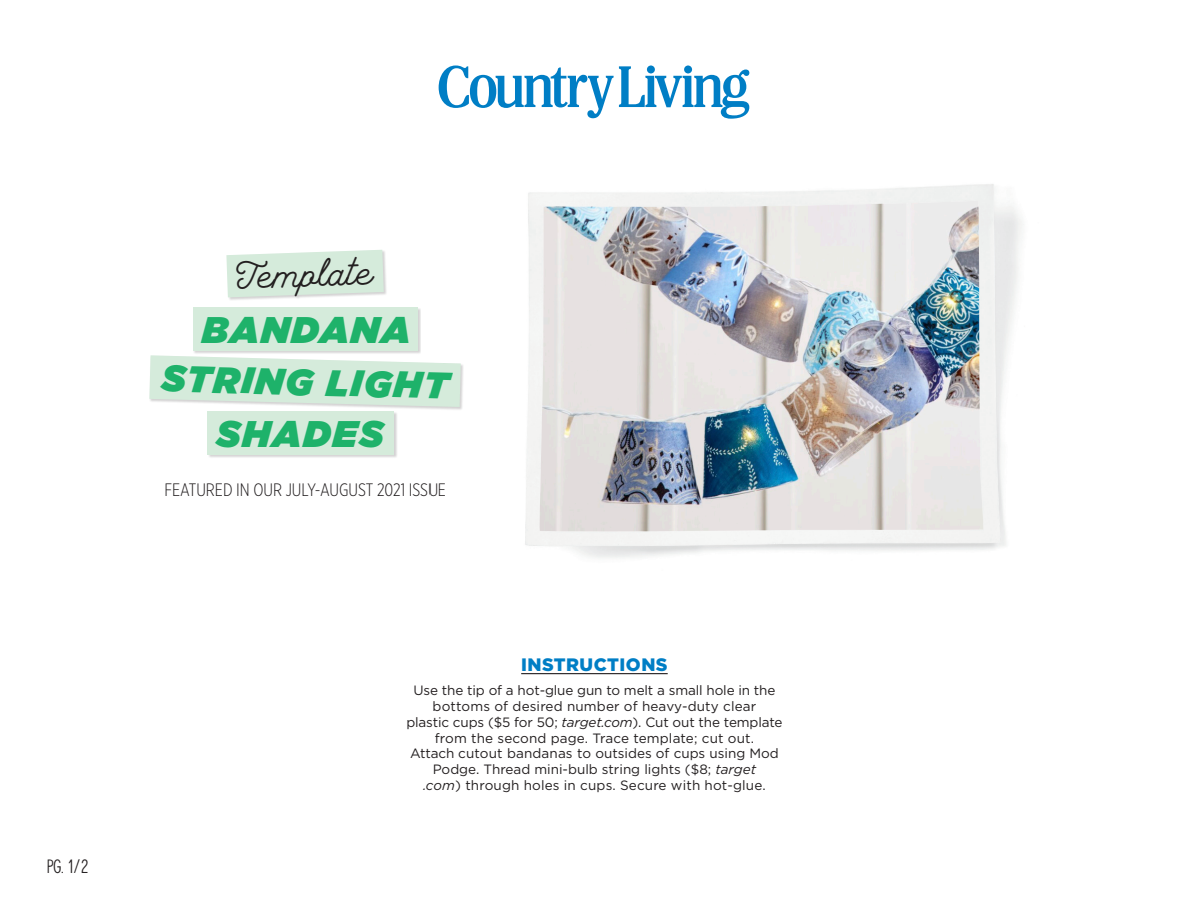
<style>
.page{position:relative;width:1188px;height:918px;background:#fff}
.page>*{position:absolute;margin:0;border:0;box-sizing:border-box;transform-origin:0 0}
.t1{font:37.65px "Hanley Pro Monoline";color:#231f20}
.BODY_gotham{font:italic 900 37.05px "Gotham";letter-spacing:.05em;color:#1eb26a}
.t2{font:300 18px "Gotham X Narrow";color:#231f20}
.t3{font:900 18px "Gotham";letter-spacing:.025em;color:#007ec5}
.t4{font:18px "Hanley Pro Slim";color:#231f20}
.BODY_small_7_5_9_5{font:13.5px/15.8px "Gotham";color:#231f20;text-align:center}
.s1{font-style:italic}
</style>
<div class="page">
<svg style="left:439px;top:65px;width:310px;height:54px"></svg>
<div style="left:227px;top:250px;width:161px;height:51px;background:#231f20;opacity:.2"></div>
<svg style="left:226px;top:250px;width:158px;height:47px;background:#d8ebdd"></svg>
<div style="left:150px;top:355px;width:315px;height:56px;background:#231f20;opacity:.2"></div>
<svg style="left:149px;top:355px;width:281px;height:52px;background:#daecdf"></svg>
<div style="left:208px;top:411px;width:189px;height:48px;background:#231f20;opacity:.2"></div>
<div style="left:208px;top:412px;width:186px;height:43px;background:#d5ebdb"></div>
<div style="left:193px;top:307px;width:228px;height:48px;background:#231f20;opacity:.2"></div>
<div style="left:193px;top:307px;width:225px;height:44px;background:#d5ebdb"></div>
<img style="left:430px;top:355px;width:35px;height:56px">
<img style="left:525px;top:184px;width:499px;height:374px">
<hr style="left:521px;top:673px;width:147px;height:1px;background:#231f20">
<p class="t4" style="left:47px;top:852px;width:43px">pg. 1/2</p>
<p class="t1" style="left:236px;top:250px;width:138px;rotate:-2deg">Template</p>
<p class="BODY_gotham" style="left:202px;top:303px;width:210px">BANDANA</p>
<p class="BODY_gotham" style="left:163px;top:351px;width:288px;rotate:2deg">STRING LIGHT</p>
<p class="BODY_gotham" style="left:216px;top:407px;width:169px">SHADES</p>
<p class="t2" style="left:164px;top:479px;width:283px">FEATURED IN OUR JULY-AUGUST 2021 ISSUE</p>
<p class="t3" style="left:521px;top:652px;width:148px">INSTRUCTIONS</p>
<p class="BODY_small_7_5_9_5" style="left:406px;top:682px;width:378px">Use the tip of a hot-glue gun to melt a small hole in the bottoms of desired number of heavy-duty clear<br>plastic cups ($5 for 50; <span class="s1">target.com</span>). Cut out the template from the second page. Trace template; cut out.<br>Attach cutout bandanas to outsides of cups using Mod Podge. Thread mini-bulb string lights ($8; <span class="s1">target<br>.com</span>) through holes in cups. Secure with hot-glue.</p>
</div>
